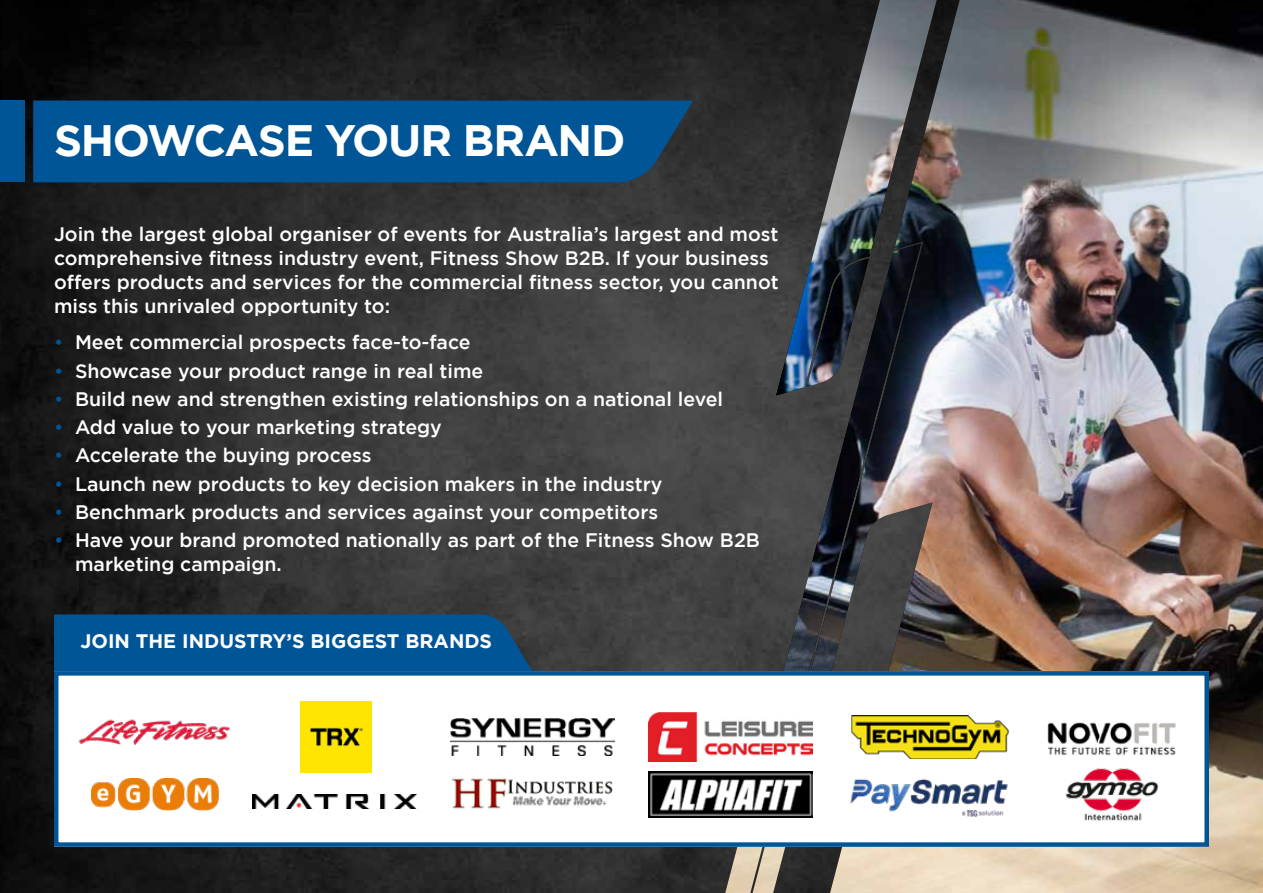
<style>
.page{position:relative;width:1263px;height:893px;background:#fff}
.page>*{position:absolute;margin:0;border:0;box-sizing:border-box;transform-origin:0 0}
.t1{font:700 43.95px "Gotham";letter-spacing:-.03em;color:#fff}
.t2{font:500 19.5px/24px "Gotham";color:#fff}
.t3{font:700 19.5px "Gotham";color:#fff}
.s1{font-weight:400;color:#005596}
</style>
<div class="page">
<img style="left:0;top:0;width:736px;height:893px">
<div style="left:0;top:101px;width:25px;height:81px;background:#005596"></div>
<div style="left:33px;top:101px;width:660px;height:81px;background:#005596"></div>
<img style="left:725px;top:244px;width:11px;height:649px">
<svg style="left:736px;top:0;width:16px;height:893px;background:#464543"></svg>
<img style="left:752px;top:0;width:511px;height:893px">
<img style="left:776px;top:0;width:161px;height:395px">
<div style="left:54px;top:671px;width:1155px;height:176px;background:#fff"></div>
<div style="left:54px;top:671px;width:1155px;height:176px;border:4px solid #005596"></div>
<div style="left:54px;top:614px;width:478px;height:57px;background:#005596"></div>
<img style="left:648px;top:771px;width:165px;height:46px">
<img style="left:92px;top:778px;width:127px;height:32px">
<img style="left:1065px;top:768px;width:94px;height:53px">
<img style="left:452px;top:778px;width:161px;height:31px">
<img style="left:648px;top:713px;width:165px;height:48px">
<img style="left:78px;top:719px;width:153px;height:26px">
<img style="left:1047px;top:722px;width:129px;height:34px">
<img style="left:850px;top:779px;width:158px;height:38px">
<img style="left:450px;top:718px;width:164px;height:37px">
<img style="left:851px;top:716px;width:158px;height:42px">
<img style="left:253px;top:794px;width:164px;height:14px">
<img style="left:300px;top:701px;width:71px;height:72px">
<h1 class="t1" style="left:54px;top:115px;width:573px">SHOWCASE YOUR BRAND</h1>
<p class="t2" style="left:54px;top:221px;width:726px">Join the largest global organiser of events for Australia’s largest and most comprehensive fitness industry event, Fitness Show B2B. If your business offers products and services for the commercial fitness sector, you cannot miss this unrivaled opportunity to:</p>
<p class="t2" style="left:54px;top:330px;width:418px"><span class="s1">•</span> Meet commercial prospects face-to-face</p>
<p class="t2" style="left:54px;top:358px;width:431px"><span class="s1">•</span> Showcase your product range in real time</p>
<p class="t2" style="left:54px;top:386px;width:670px"><span class="s1">•</span> Build new and strengthen existing relationships on a national level</p>
<p class="t2" style="left:54px;top:415px;width:389px"><span class="s1">•</span> Add value to your marketing strategy</p>
<p class="t2" style="left:54px;top:443px;width:319px"><span class="s1">•</span> Accelerate the buying process</p>
<p class="t2" style="left:54px;top:471px;width:610px"><span class="s1">•</span> Launch new products to key decision makers in the industry</p>
<p class="t2" style="left:54px;top:499px;width:606px"><span class="s1">•</span> Benchmark products and services against your competitors</p>
<p class="t2" style="left:75px;top:528px;width:686px;text-indent:-21px"><span class="s1">•</span> Have your brand promoted nationally as part of the Fitness Show B2B marketing campaign.</p>
<p class="t3" style="left:80px;top:630px;width:413px">JOIN THE INDUSTRY’S BIGGEST BRANDS</p>
</div>
